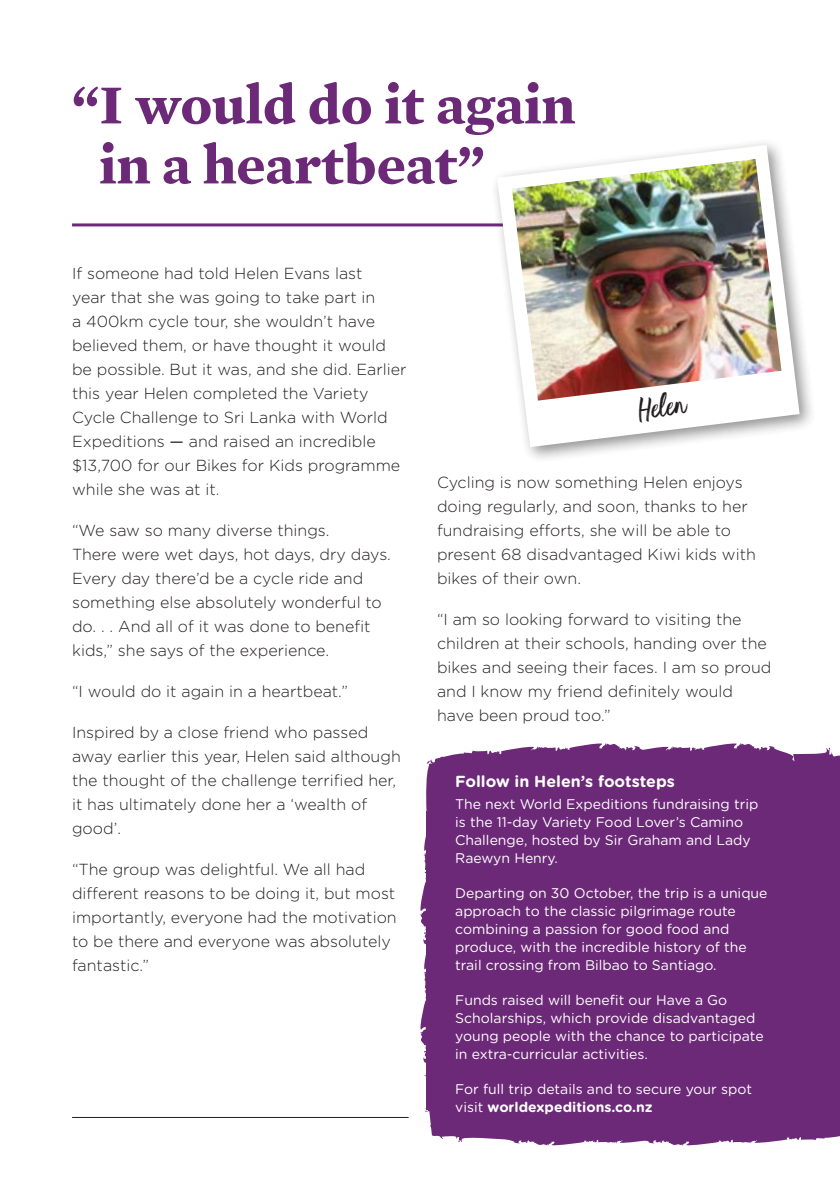
<style>
.page{position:relative;width:840px;height:1191px;background:#fff}
.page>*{position:absolute;margin:0;border:0;box-sizing:border-box;transform-origin:0 0}
.t1{font:700 56px/60px "Mercury Text G1";color:#6c2977}
.t2{font:28px "Ernestand Emily";color:#231f20}
.t3{font:300 16px/24px "Gotham Rounded";color:#231f20}
.t4{font:700 16px "Gotham Rounded";color:#fff}
.t5{font:14px/18px "Gotham Rounded";color:#fff}
.s1{font-weight:400}
.s2{font-weight:700}
</style>
<div class="page">
<hr style="left:72px;top:223px;width:693px;height:3px;background:#6c2977">
<hr style="left:72px;top:1117px;width:336px;height:1px;background:#231f20">
<div style="left:420px;top:743px;width:419px;height:403px;background:#6c2977"></div>
<div style="left:489px;top:137px;width:327px;height:327px;background:#231f20;opacity:.5"></div>
<svg style="left:497px;top:145px;width:302px;height:302px"></svg>
<img style="left:511px;top:159px;width:270px;height:241px">
<p class="t1" style="left:99px;top:74px;width:477px;text-indent:-27px">“I would do it again in a heartbeat”</p>
<p class="t3" style="left:72px;top:260px;width:336px">If someone had told Helen Evans last<br>year that she was going to take part in<br>a 400km cycle tour, she wouldn’t have believed them, or have thought it would be possible. But it was, and she did. Earlier this year Helen completed the Variety Cycle Challenge to Sri Lanka with World Expeditions <span class="s1">—</span> and raised an incredible $13,700 for our Bikes for Kids programme while she was at it.</p>
<p class="t3" style="left:72px;top:517px;width:320px">“We saw so many diverse things.<br>There were wet days, hot days, dry days.<br>Every day there’d be a cycle ride and something else absolutely wonderful to do. . . And all of it was done to benefit kids,” she says of the experience.</p>
<p class="t3" style="left:72px;top:678px;width:277px">“I would do it again in a heartbeat.”</p>
<p class="t3" style="left:72px;top:719px;width:330px">Inspired by a close friend who passed away earlier this year, Helen said although the thought of the challenge terrified her, it has ultimately done her a ‘wealth of good’.</p>
<p class="t3" style="left:72px;top:856px;width:326px">“The group was delightful. We all had different reasons to be doing it, but most importantly, everyone had the motivation to be there and everyone was absolutely fantastic.”</p>
<p class="t2" style="left:635px;top:392px;width:50px;rotate:-8deg">Helen</p>
<p class="t3" style="left:437px;top:470px;width:320px">Cycling is now something Helen enjoys doing regularly, and soon, thanks to her fundraising efforts, she will be able to present 68 disadvantaged Kiwi kids with bikes of their own.</p>
<p class="t3" style="left:437px;top:607px;width:336px">“I am so looking forward to visiting the children at their schools, handing over the bikes and seeing their faces. I am so proud and I know my friend definitely would have been proud too.”</p>
<p class="t4" style="left:455px;top:769px;width:221px">Follow in Helen’s footsteps</p>
<p class="t5" style="left:455px;top:794px;width:304px">The next World Expeditions fundraising trip is the 11-day Variety Food Lover’s Camino Challenge, hosted by Sir Graham and Lady Raewyn Henry.</p>
<p class="t5" style="left:455px;top:883px;width:314px">Departing on 30 October, the trip is a unique approach to the classic pilgrimage route combining a passion for good food and produce, with the incredible history of the trail crossing from Bilbao to Santiago.</p>
<p class="t5" style="left:455px;top:990px;width:310px">Funds raised will benefit our Have a Go Scholarships, which provide disadvantaged young people with the chance to participate in extra-curricular activities.</p>
<p class="t5" style="left:455px;top:1079px;width:298px">For full trip details and to secure your spot visit <span class="s2">worldexpeditions.co.nz</span></p>
</div>
